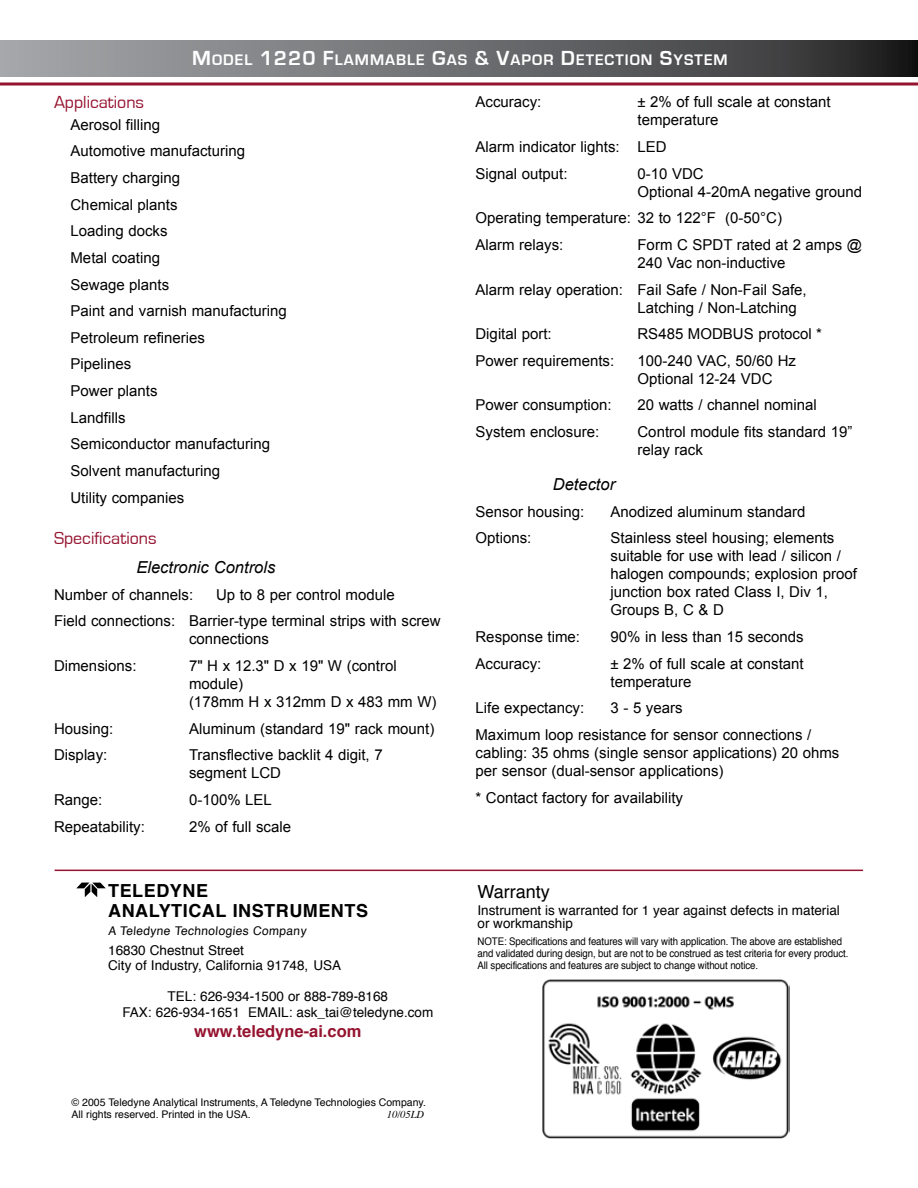
<style>
.page{position:relative;width:918px;height:1188px;background:#fff}
.page>*{position:absolute;margin:0;border:0;box-sizing:border-box;transform-origin:0 0}
.t1{font:700 18px/20.2px "Helvetica";letter-spacing:.03em;color:#000}
.t2{font:18px "Eurostile";color:#95132f}
.t3{font:18px "Helvetica";color:#000}
.t4{font:italic 16.5px "Arial";color:#000}
.t5{font:700 16.5px "Helvetica";color:#95132f}
.t6{font:700 15.75px "Eurostile";letter-spacing:.065em;color:#fff}
.t7{font:15px/26.7px "Arial";color:#000}
.t8{font:13.5px/13.5px "Helvetica";color:#000}
.t9{font:12px "Helvetica";color:#000}
.t10{font:10.5px/12px "Helvetica";letter-spacing:-.01em;color:#000;scale:.92 1}
.t11{font:10.5px/12px "Helvetica";letter-spacing:-.01em;color:#000}
.t12{font:italic 10.5px "Times";color:#000}
.s1{font-size:21px}
</style>
<div class="page">
<hr style="left:55px;top:870px;width:808px;height:1px;background:#95132f">
<svg style="left:0;top:82px;width:918px;height:4px;background:#af4d62"></svg>
<svg style="left:0;top:40px;width:918px;height:37px;background:#6a6b6d"></svg>
<img style="left:542px;top:979px;width:248px;height:160px">
<svg style="left:76px;top:883px;width:30px;height:14px"></svg>
<p class="t6" style="left:192px;top:51px;width:535px"><span class="s1">M</span>ODEL <span class="s1">1220 F</span>LAMMABLE <span class="s1">G</span>AS <span class="s1">&amp; V</span>APOR <span class="s1">D</span>ETECTION <span class="s1">S</span>YSTEM</p>
<p class="t2" style="left:54px;top:93px;width:92px">Applications</p>
<p class="t7" style="left:70px;top:111px;width:218px">Aerosol filling<br>Automotive manufacturing<br>Battery charging<br>Chemical plants<br>Loading docks<br>Metal coating<br>Sewage plants<br>Paint and varnish manufacturing<br>Petroleum refineries<br>Pipelines<br>Power plants<br>Landfills<br>Semiconductor manufacturing<br>Solvent manufacturing<br>Utility companies</p>
<p class="t2" style="left:54px;top:528px;width:104px">Specifications</p>
<p class="t4" style="left:136px;top:558px;width:140px">Electronic Controls</p>
<p class="t7" style="left:54px;top:581px;width:141px">Number of channels:</p>
<p class="t7" style="left:54px;top:581px;width:388px;text-indent:162px">Up to 8 per control module<br>Field connections: Barrier-type terminal strips with screw</p>
<p class="t7" style="left:189px;top:626px;width:82px">connections</p>
<p class="t7" style="left:54px;top:652px;width:84px">Dimensions:</p>
<p class="t7" style="left:189px;top:657px;width:249px;line-height:18px">7" H x 12.3" D x 19" W (control module)<br>(178mm H x 312mm D x 483 mm W)</p>
<p class="t7" style="left:54px;top:715px;width:61px">Housing:</p>
<p class="t7" style="left:189px;top:715px;width:247px">Aluminum (standard 19" rack mount)</p>
<p class="t7" style="left:54px;top:742px;width:55px">Display:</p>
<p class="t7" style="left:189px;top:746px;width:195px;line-height:18px">Transflective backlit 4 digit, 7 segment LCD</p>
<p class="t7" style="left:54px;top:786px;width:50px">Range:</p>
<p class="t7" style="left:189px;top:786px;width:84px">0-100% LEL</p>
<p class="t7" style="left:54px;top:813px;width:92px">Repeatability:</p>
<p class="t7" style="left:189px;top:813px;width:104px">2% of full scale</p>
<p class="t1" style="left:108px;top:879px;width:261px">TELEDYNE<br>ANALYTICAL INSTRUMENTS</p>
<p class="t9" style="left:108px;top:921px;width:201px">A Teledyne Technologies Company</p>
<p class="t8" style="left:108px;top:942px;width:234px;line-height:15px">16830 Chestnut Street<br>City of Industry, California 91748, USA</p>
<p class="t8" style="left:122px;top:988px;width:312px;line-height:16.2px;text-align:center">TEL: 626-934-1500 or 888-789-8168<br>FAX: 626-934-1651 EMAIL: ask_tai@teledyne.com</p>
<p class="t5" style="left:194px;top:1016px;width:169px">www.teledyne-ai.com</p>
<p class="t11" style="left:72px;top:1096px;width:356px">© 2005 Teledyne Analytical Instruments, A Teledyne Technologies Company.<br>All rights reserved. Printed in the USA.</p>
<p class="t12" style="left:387px;top:1105px;width:39px">10/05LD</p>
<p class="t7" style="left:476px;top:89px;width:67px">Accuracy:</p>
<p class="t7" style="left:638px;top:93px;width:195px;line-height:18px">± 2% of full scale at constant temperature</p>
<p class="t7" style="left:476px;top:133px;width:193px">Alarm indicator lights: LED<br>Signal output:</p>
<p class="t7" style="left:638px;top:164px;width:226px;line-height:18px">0-10 VDC<br>Optional 4-20mA negative ground</p>
<p class="t7" style="left:476px;top:205px;width:308px">Operating temperature: 32 to 122°F (0-50°C)<br>Alarm relays:</p>
<p class="t7" style="left:638px;top:236px;width:226px;line-height:18px">Form C SPDT rated at 2 amps @<br>240 Vac non-inductive</p>
<p class="t7" style="left:638px;top:280px;width:171px;line-height:18px;text-indent:-162px">Alarm relay operation: Fail Safe / Non-Fail Safe,<br>Latching / Non-Latching</p>
<p class="t7" style="left:476px;top:321px;width:78px">Digital port:</p>
<p class="t7" style="left:638px;top:321px;width:186px">RS485 MODBUS protocol *</p>
<p class="t7" style="left:476px;top:347px;width:140px">Power requirements:</p>
<p class="t7" style="left:638px;top:352px;width:160px;line-height:18px">100-240 VAC, 50/60 Hz<br>Optional 12-24 VDC</p>
<p class="t7" style="left:475px;top:392px;width:138px">Power consumption:</p>
<p class="t7" style="left:638px;top:392px;width:181px">20 watts / channel nominal</p>
<p class="t7" style="left:475px;top:418px;width:125px">System enclosure:</p>
<p class="t7" style="left:638px;top:423px;width:217px;line-height:18px">Control module fits standard 19” relay rack</p>
<p class="t4" style="left:553px;top:475px;width:64px">Detector</p>
<p class="t7" style="left:476px;top:498px;width:110px">Sensor housing:</p>
<p class="t7" style="left:610px;top:498px;width:197px">Anodized aluminum standard</p>
<p class="t7" style="left:476px;top:525px;width:57px">Options:</p>
<p class="t7" style="left:610px;top:529px;width:248px;line-height:18px">Stainless steel housing; elements suitable for use with lead / silicon / halogen compounds; explosion proof junction box rated Class I, Div 1,<br>Groups B, C &amp; D</p>
<p class="t7" style="left:476px;top:623px;width:106px">Response time:</p>
<p class="t7" style="left:610px;top:623px;width:195px">90% in less than 15 seconds</p>
<p class="t7" style="left:476px;top:650px;width:67px">Accuracy:</p>
<p class="t7" style="left:610px;top:654px;width:195px;line-height:18px">± 2% of full scale at constant temperature</p>
<p class="t7" style="left:476px;top:695px;width:110px">Life expectancy:</p>
<p class="t7" style="left:476px;top:695px;width:337px;text-align:center">3 - 5 years<br>Maximum loop resistance for sensor connections /</p>
<p class="t7" style="left:476px;top:744px;width:365px;line-height:18px">cabling: 35 ohms (single sensor applications) 20 ohms per sensor (dual-sensor applications)</p>
<p class="t7" style="left:476px;top:784px;width:209px">* Contact factory for availability</p>
<p class="t3" style="left:478px;top:877px;width:74px">Warranty</p>
<p class="t8" style="left:478px;top:903px;width:364px">Instrument is warranted for 1 year against defects in material or workmanship</p>
<p class="t10" style="left:478px;top:935px;width:405px">NOTE: Specifications and features will vary with application. The above are established and validated during design, but are not to be construed as test criteria for every product.<br>All specifications and features are subject to change without notice.</p>
</div>
